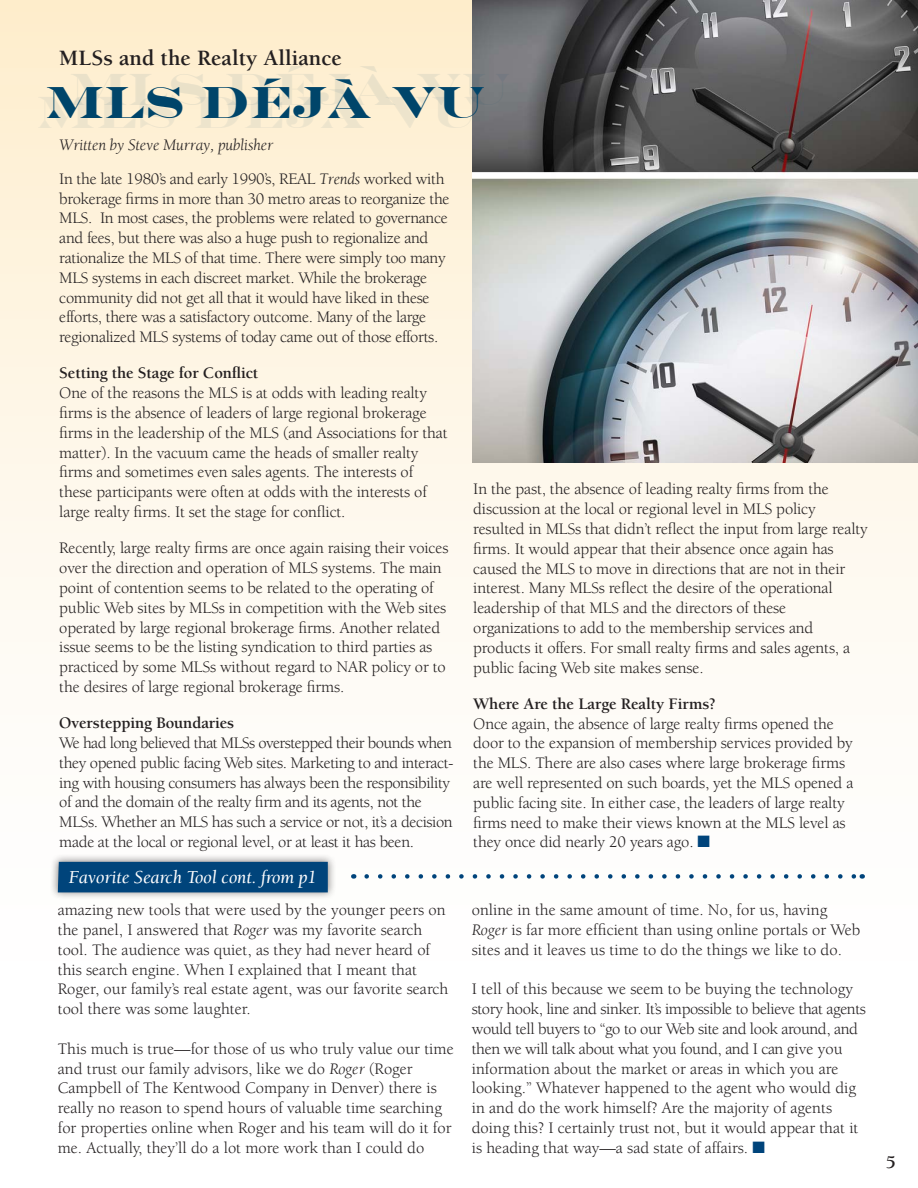
<style>
.page{position:relative;width:918px;height:1188px;background:#fff}
.page>*{position:absolute;margin:0;border:0;box-sizing:border-box;transform-origin:0 0}
.t1{font:700 45.3px "Engravers";color:#00456a}
.t2{font:700 45px "Engravers";color:#00456a}
.t3{font:700 22.5px "Berkeley";color:#231f20}
.t4{font:italic 18.75px "Berkeley";letter-spacing:-.01em;color:#fff}
.t5{font:700 18.75px "Berkeley";color:#231f20}
.t6{font:16.5px/19.8px "Berkeley";letter-spacing:-.01em;color:#231f20}
.t7{font:700 16.5px "Berkeley";letter-spacing:-.01em;color:#231f20}
.s1{font-style:italic}
.s2{color:#00447b}
</style>
<div class="page">
<div style="left:0;top:0;width:918px;height:1017px;background:linear-gradient(to bottom,#fdeecf,#feffff)"></div>
<div style="left:50px;top:854px;width:286px;height:47px;background:#231f20;opacity:.55"></div>
<div style="left:58px;top:862px;width:270px;height:30px;background:#00447b"></div>
<img style="left:473px;top:0;width:445px;height:462px">
<svg style="left:367px;top:874px;width:488px;height:5px"></svg>
<h3 class="t3" style="left:59px;top:46px;width:284px">MLSs and the Realty Alliance</h3>
<h1 class="t1" style="left:68px;top:63px;width:334px">MLS DÉJÀ</h1>
<h2 class="t2" style="left:45px;top:76px;width:468px">MLS DÉJÀ VU<sup>VU</sup></h2>
<h1 class="t1" style="left:37px;top:86px;width:445px">MLS DÉJÀ VU</h1>
<p class="t6" style="left:59px;top:129px;width:387px;line-height:33.3px"><span class="s1">Written by Steve Murray, publisher<br></span>In the late 1980’s and early 1990’s, REAL <span class="s1">Trends</span> worked with</p>
<p class="t6" style="left:59px;top:189px;width:392px">brokerage firms in more than 30 metro areas to reorganize the MLS. In most cases, the problems were related to governance and fees, but there was also a huge push to regionalize and rationalize the MLS of that time. There were simply too many MLS systems in each discreet market. While the brokerage community did not get all that it would have liked in these efforts, there was a satisfactory outcome. Many of the large regionalized MLS systems of today came out of those efforts.</p>
<p class="t7" style="left:59px;top:364px;width:201px">Setting the Stage for Conflict</p>
<p class="t6" style="left:59px;top:384px;width:390px">One of the reasons the MLS is at odds with leading realty firms is the absence of leaders of large regional brokerage firms in the leadership of the MLS (and Associations for that matter). In the vacuum came the heads of smaller realty firms and sometimes even sales agents. The interests of these participants were often at odds with the interests of large realty firms. It set the stage for conflict.</p>
<p class="t6" style="left:59px;top:539px;width:391px">Recently, large realty firms are once again raising their voices over the direction and operation of MLS systems. The main point of contention seems to be related to the operating of public Web sites by MLSs in competition with the Web sites operated by large regional brokerage firms. Another related issue seems to be the listing syndication to third parties as practiced by some MLSs without regard to NAR policy or to the desires of large regional brokerage firms.</p>
<p class="t7" style="left:59px;top:714px;width:176px">Overstepping Boundaries</p>
<p class="t6" style="left:59px;top:733px;width:396px">We had long believed that MLSs overstepped their bounds when they opened public facing Web sites. Marketing to and interact&shy;ing with housing consumers has always been the responsibility of and the domain of the realty firm and its agents, not the MLSs. Whether an MLS has such a service or not, it’s a decision made at the local or regional level, or at least it has been.</p>
<p class="t4" style="left:69px;top:867px;width:250px">Favorite Search Tool cont. from p1</p>
<p class="t6" style="left:58px;top:900px;width:392px">amazing new tools that were used by the younger peers on the panel, I answered that <span class="s1">Roger</span> was my favorite search tool. The audience was quiet, as they had never heard of this search engine. When I explained that I meant that Roger, our family’s real estate agent, was our favorite search tool there was some laughter.</p>
<p class="t6" style="left:58px;top:1039px;width:397px">This much is true—for those of us who truly value our time and trust our family advisors, like we do <span class="s1">Roger</span> (Roger Campbell of The Kentwood Company in Denver) there is really no reason to spend hours of valuable time searching for properties online when Roger and his team will do it for me. Actually, they’ll do a lot more work than I could do</p>
<p class="t6" style="left:473px;top:480px;width:396px">In the past, the absence of leading realty firms from the discussion at the local or regional level in MLS policy resulted in MLSs that didn’t reflect the input from large realty firms. It would appear that their absence once again has caused the MLS to move in directions that are not in their interest. Many MLSs reflect the desire of the operational leadership of that MLS and the directors of these organizations to add to the membership services and products it offers. For small realty firms and sales agents, a public facing Web site makes sense.</p>
<p class="t7" style="left:473px;top:695px;width:244px">Where Are the Large Realty Firms?</p>
<p class="t6" style="left:473px;top:714px;width:382px">Once again, the absence of large realty firms opened the door to the expansion of membership services provided by the MLS. There are also cases where large brokerage firms are well represented on such boards, yet the MLS opened a public facing site. In either case, the leaders of large realty firms need to make their views known at the MLS level as they once did nearly 20 years ago. <span class="s2">■</span></p>
<p class="t6" style="left:472px;top:900px;width:390px">online in the same amount of time. No, for us, having<br><span class="s1">Roger</span> is far more efficient than using online portals or Web sites and it leaves us time to do the things we like to do.</p>
<p class="t6" style="left:472px;top:980px;width:396px">I tell of this because we seem to be buying the technology story hook, line and sinker. It’s impossible to believe that agents would tell buyers to “go to our Web site and look around, and then we will talk about what you found, and I can give you information about the market or areas in which you are looking.” Whatever happened to the agent who would dig in and do the work himself? Are the majority of agents doing this? I certainly trust not, but it would appear that it is heading that way—a sad state of affairs. <span class="s2">■</span></p>
<p class="t5" style="left:886px;top:1152px;width:12px">5</p>
</div>
